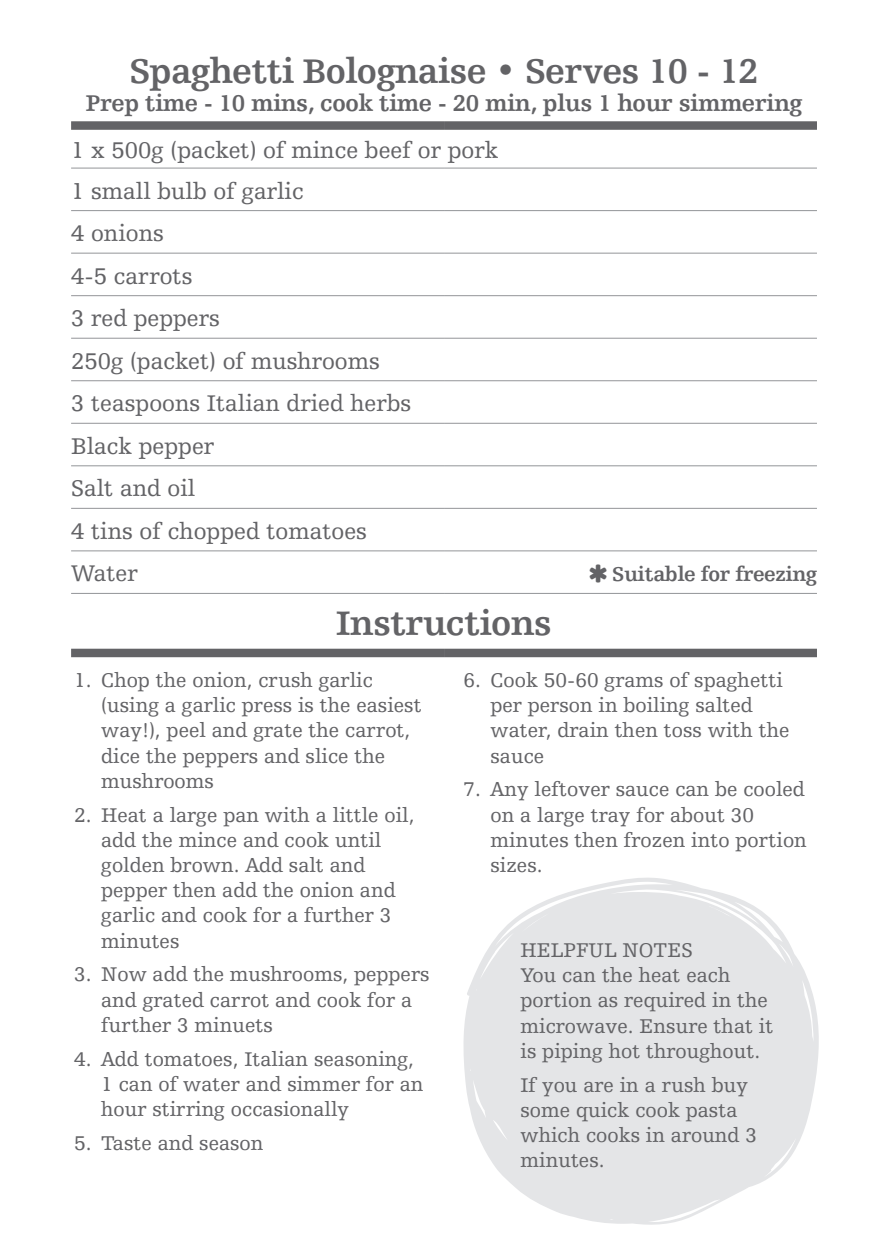
<style>
.page{position:relative;width:893px;height:1259px;background:#fff}
.page>*{position:absolute;margin:0;border:0;box-sizing:border-box;transform-origin:0 0}
.t1{font:700 36px "Humanist Slabserif 712 BT";letter-spacing:-.02em;color:#636366}
.t2{font:24px "Humanist Slabserif 712 BT";color:#636366}
.t3{font:700 24px "Humanist Slabserif 712 BT";letter-spacing:-.02em;color:#636366}
.t4{font:21px/25.2px "Humanist Slabserif 712 BT";color:#636366}
.t5{font:700 21px "Humanist Slabserif 712 BT";letter-spacing:-.02em;color:#636366}
</style>
<div class="page">
<div style="left:71px;top:121px;width:373px;height:9px;background:#636366"></div>
<div style="left:444px;top:121px;width:373px;height:9px;background:#636366"></div>
<div style="left:71px;top:648px;width:373px;height:9px;background:#636366"></div>
<div style="left:444px;top:648px;width:373px;height:9px;background:#636366"></div>
<hr style="left:71px;top:593px;width:373px;height:1px;background:#939598">
<hr style="left:444px;top:593px;width:373px;height:1px;background:#939598">
<hr style="left:71px;top:168px;width:373px;height:1px;background:#939598">
<hr style="left:444px;top:168px;width:373px;height:1px;background:#939598">
<hr style="left:71px;top:210px;width:373px;height:1px;background:#939598">
<hr style="left:444px;top:210px;width:373px;height:1px;background:#939598">
<hr style="left:71px;top:253px;width:373px;height:1px;background:#939598">
<hr style="left:444px;top:253px;width:373px;height:1px;background:#939598">
<hr style="left:71px;top:295px;width:373px;height:1px;background:#939598">
<hr style="left:444px;top:295px;width:373px;height:1px;background:#939598">
<hr style="left:71px;top:338px;width:373px;height:1px;background:#939598">
<hr style="left:444px;top:338px;width:373px;height:1px;background:#939598">
<hr style="left:71px;top:380px;width:373px;height:1px;background:#939598">
<hr style="left:444px;top:380px;width:373px;height:1px;background:#939598">
<hr style="left:71px;top:423px;width:373px;height:1px;background:#939598">
<hr style="left:444px;top:423px;width:373px;height:1px;background:#939598">
<hr style="left:71px;top:465px;width:373px;height:1px;background:#939598">
<hr style="left:444px;top:465px;width:373px;height:1px;background:#939598">
<hr style="left:71px;top:508px;width:373px;height:1px;background:#939598">
<hr style="left:444px;top:508px;width:373px;height:1px;background:#939598">
<hr style="left:71px;top:550px;width:373px;height:1px;background:#939598">
<hr style="left:444px;top:550px;width:373px;height:1px;background:#939598">
<svg style="left:463px;top:878px;width:356px;height:347px;fill:#e4e5e7"></svg>
<p class="t1" style="left:129px;top:48px;width:631px">Spaghetti Bolognaise • Serves 10 - 12</p>
<p class="t3" style="left:86px;top:89px;width:718px">Prep time - 10 mins, cook time - 20 min, plus 1 hour simmering</p>
<p class="t2" style="left:71px;top:135px;width:429px">1 x 500g (packet) of mince beef or pork</p>
<p class="t2" style="left:71px;top:176px;width:234px">1 small bulb of garlic</p>
<p class="t2" style="left:71px;top:219px;width:94px">4 onions</p>
<p class="t2" style="left:71px;top:261px;width:123px">4-5 carrots</p>
<p class="t2" style="left:71px;top:304px;width:150px">3 red peppers</p>
<p class="t2" style="left:71px;top:346px;width:310px">250g (packet) of mushrooms</p>
<p class="t2" style="left:71px;top:389px;width:342px">3 teaspoons Italian dried herbs</p>
<p class="t2" style="left:71px;top:431px;width:145px">Black pepper</p>
<p class="t2" style="left:71px;top:474px;width:126px">Salt and oil</p>
<p class="t2" style="left:71px;top:516px;width:297px">4 tins of chopped tomatoes</p>
<p class="t2" style="left:71px;top:559px;width:68px">Water</p>
<p class="t5" style="left:612px;top:561px;width:206px">Suitable for freezing</p>
<p class="t1" style="left:336px;top:601px;width:217px">Instructions</p>
<p class="t4" style="left:101px;top:667px;width:322px;text-indent:-27px">1. Chop the onion, crush garlic (using a garlic press is the easiest way!), peel and grate the carrot, dice the peppers and slice the mushrooms</p>
<p class="t4" style="left:101px;top:801px;width:315px;text-indent:-27px">2. Heat a large pan with a little oil, add the mince and cook until golden brown. Add salt and pepper then add the onion and garlic and cook for a further 3 minutes</p>
<p class="t4" style="left:101px;top:961px;width:330px;text-indent:-27px">3. Now add the mushrooms, peppers and grated carrot and cook for a further 3 minuets</p>
<p class="t4" style="left:101px;top:1045px;width:324px;text-indent:-27px">4. Add tomatoes, Italian seasoning,<br>1 can of water and simmer for an hour stirring occasionally</p>
<p class="t4" style="left:74px;top:1129px;width:191px">5. Taste and season</p>
<p class="t4" style="left:490px;top:667px;width:300px;text-indent:-27px">6. Cook 50-60 grams of spaghetti per person in boiling salted water, drain then toss with the sauce</p>
<p class="t4" style="left:490px;top:776px;width:318px;text-indent:-27px">7. Any leftover sauce can be cooled on a large tray for about 30 minutes then frozen into portion sizes.</p>
<p class="t4" style="left:520px;top:937px;width:174px">HELPFUL NOTES</p>
<p class="t4" style="left:520px;top:962px;width:254px">You can the heat each portion as required in the microwave. Ensure that it is piping hot throughout.</p>
<p class="t4" style="left:520px;top:1071px;width:238px">If you are in a rush buy some quick cook pasta which cooks in around 3 minutes.</p>
</div>
